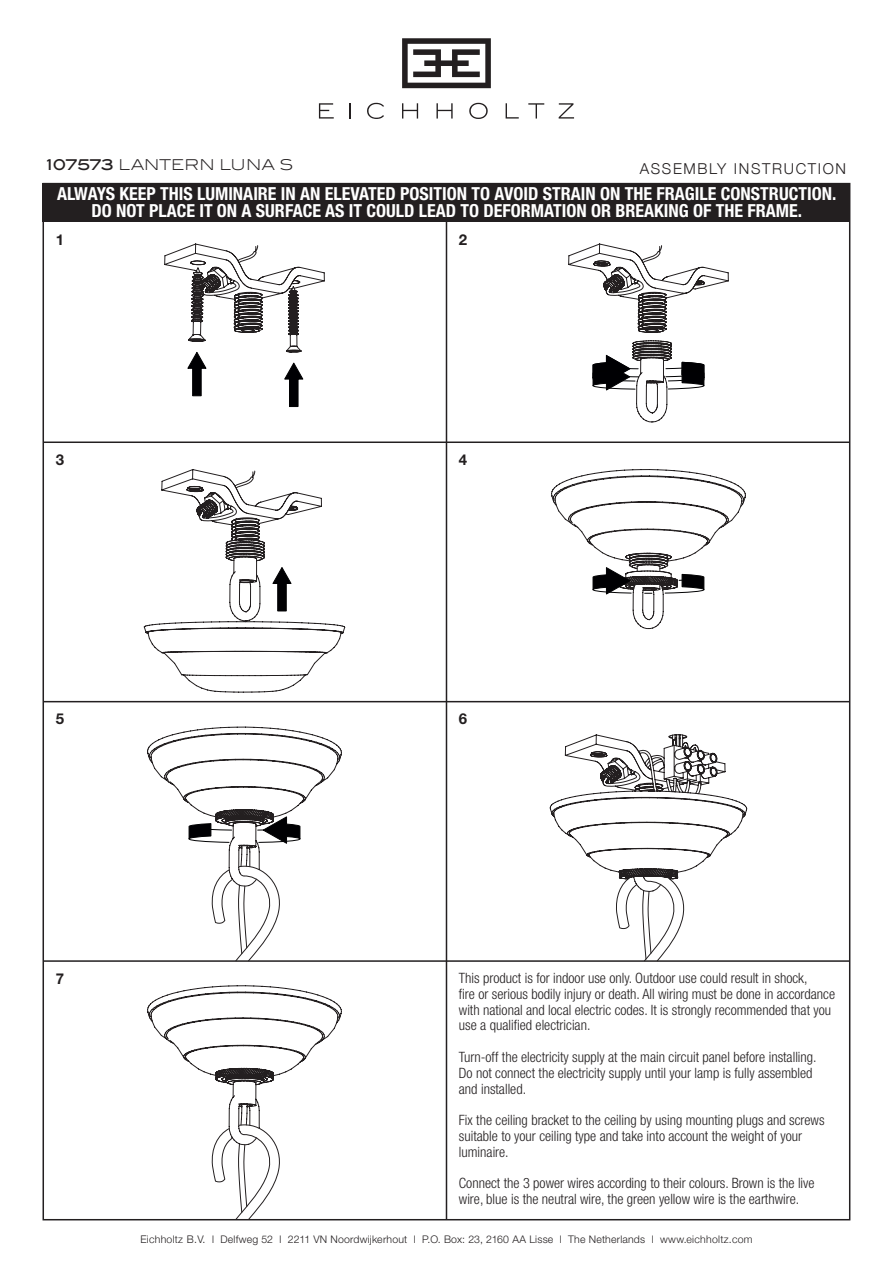
<style>
.page{position:relative;width:893px;height:1263px;background:#fff}
.page>*{position:absolute;margin:0;border:0;box-sizing:border-box;transform-origin:0 0}
.t1{font:700 condensed 18px/16.5px "Helvetica Neue LT Std";color:#fff;text-align:center}
.t2{font:300 15px "Helvetica Neue";letter-spacing:.11em;color:#231f20}
.t3{font:300 15px "Blair ITC";letter-spacing:.02em;color:#231f20}
.t4{font:700 15px "Helvetica Neue LT Std";color:#231f20}
.t5{font:300 condensed 14.25px/15.8px "Helvetica Neue LT Std";color:#231f20}
.t6{font:300 10.5px "Helvetica Neue LT Std";letter-spacing:.02em;color:#231f20}
.s1{font-weight:500}
.s2{font-family:"Helvetica Neue"}
</style>
<div class="page">
<svg style="left:319px;top:103px;width:15px;height:16px"></svg>
<svg style="left:349px;top:103px;width:1px;height:16px"></svg>
<svg style="left:367px;top:103px;width:17px;height:16px"></svg>
<svg style="left:402px;top:103px;width:16px;height:16px"></svg>
<svg style="left:436px;top:103px;width:17px;height:16px"></svg>
<svg style="left:469px;top:103px;width:19px;height:16px"></svg>
<svg style="left:506px;top:103px;width:13px;height:16px"></svg>
<svg style="left:528px;top:103px;width:16px;height:16px"></svg>
<svg style="left:559px;top:103px;width:15px;height:16px"></svg>
<svg style="left:402px;top:38px;width:89px;height:50px"></svg>
<div style="left:43px;top:183px;width:807px;height:38px;background:#231f20"></div>
<hr style="left:44px;top:441px;width:805px;height:2px;background:#231f20">
<hr style="left:44px;top:701px;width:805px;height:1px;background:#231f20">
<hr style="left:44px;top:960px;width:805px;height:2px;background:#231f20">
<hr style="left:446px;top:221px;width:1px;height:999px;background:#231f20">
<svg style="left:568px;top:243px;width:161px;height:179px"></svg>
<svg style="left:551px;top:469px;width:195px;height:160px"></svg>
<svg style="left:144px;top:469px;width:201px;height:223px"></svg>
<svg style="left:164px;top:243px;width:161px;height:164px"></svg>
<svg style="left:147px;top:727px;width:195px;height:235px"></svg>
<svg style="left:550px;top:734px;width:197px;height:228px"></svg>
<svg style="left:147px;top:985px;width:195px;height:235px"></svg>
<p class="t3" style="left:47px;top:156px;width:248px"><span class="s1">107573</span> LANTERN LUNA S</p>
<p class="t1" style="left:57px;top:185px;width:780px">ALWAYS KEEP THIS LUMINAIRE IN AN ELEVATED POSITION TO AVOID STRAIN ON THE FRAGILE CONSTRUCTION.<br>DO NOT PLACE IT ON A SURFACE AS IT COULD LEAD TO DEFORMATION OR BREAKING OF THE FRAME.</p>
<p class="t2" style="left:640px;top:157px;width:208px">ASSEMBLY INSTRUCTION</p>
<p class="t4" style="left:56px;top:230px;width:10px">1</p>
<p class="t4" style="left:56px;top:450px;width:10px">3</p>
<p class="t4" style="left:459px;top:230px;width:10px">2</p>
<p class="t4" style="left:459px;top:450px;width:10px">4</p>
<p class="t4" style="left:56px;top:710px;width:10px">5</p>
<p class="t4" style="left:459px;top:710px;width:10px">6</p>
<p class="t4" style="left:56px;top:969px;width:10px">7</p>
<p class="t5" style="left:459px;top:970px;width:378px">This product is for indoor use only. Outdoor use could result in shock,<br>fire or serious bodily injury or death. All wiring must be done in accordance with national and local electric codes. It is strongly recommended that you use a qualified electrician.</p>
<p class="t5" style="left:459px;top:1049px;width:359px">Turn-off the electricity supply at the main circuit panel before installing.<br>Do not connect the electricity supply until your lamp is fully assembled and installed.</p>
<p class="t5" style="left:459px;top:1112px;width:367px">Fix the ceiling bracket to the ceiling by using mounting plugs and screws suitable to your ceiling type and take into account the weight of your luminaire.</p>
<p class="t5" style="left:459px;top:1175px;width:357px">Connect the 3 power wires according to their colours. Brown is the live wire, blue is the neutral wire, the green yellow wire is the earthwire.</p>
<p class="t6" style="left:140px;top:1233px;width:614px"><span class="s2">Eichholtz B.V.</span> l Delfweg 52 l 2211 VN Noordwijkerhout l P.O. Box: 23, 2160 AA Lisse l The Netherlands l www.<span class="s2">eichholtz.com</span></p>
</div>
